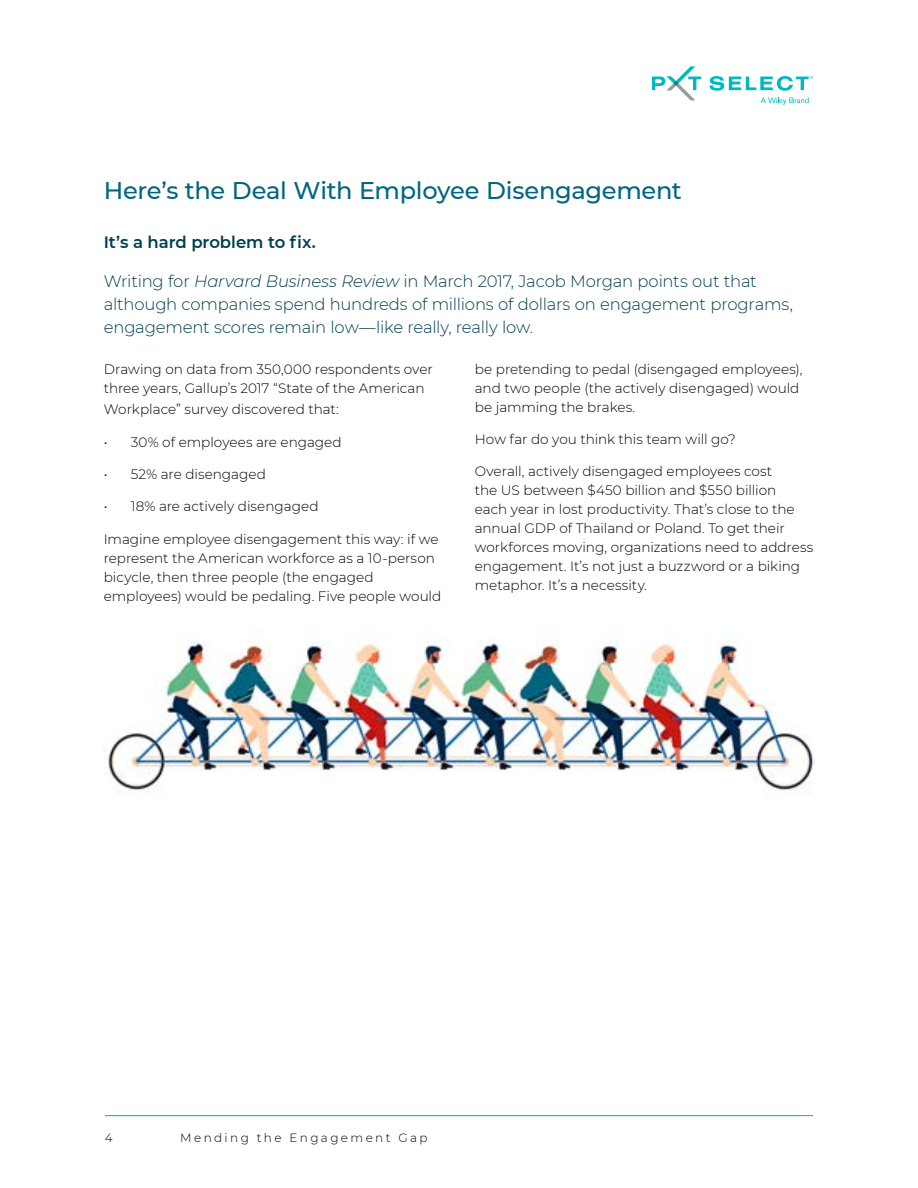
<style>
.page{position:relative;width:918px;height:1188px;background:#fff}
.page>*{position:absolute;margin:0;border:0;box-sizing:border-box;transform-origin:0 0}
.t1{font:500 24.15px "Montserrat";letter-spacing:-.015em;color:#006580}
.t2{font:300 16.5px/23px "Montserrat";letter-spacing:-.01em;color:#003e52}
.t3{font:600 16.5px "Montserrat";letter-spacing:-.005em;color:#003e52}
.t4{font:300 13.65px/18.9px "Montserrat";color:#000}
.t5{font:300 12px "Montserrat";letter-spacing:.2em;color:#000}
.s1{font-style:italic}
</style>
<div class="page">
<hr style="left:105px;top:1115px;width:708px;height:1px;background:#00afb1">
<svg style="left:709px;top:76px;width:104px;height:15px"></svg>
<svg style="left:652px;top:66px;width:49px;height:34px"></svg>
<svg style="left:761px;top:98px;width:48px;height:7px"></svg>
<img style="left:104px;top:639px;width:710px;height:153px">
<h1 class="t1" style="left:104px;top:174px;width:580px">Here’s the Deal With Employee Disengagement</h1>
<p class="t3" style="left:104px;top:230px;width:214px">It’s a hard problem to fix.</p>
<p class="t2" style="left:104px;top:269px;width:691px">Writing for <span class="s1">Harvard Business Review</span> in March 2017, Jacob Morgan points out that although companies spend hundreds of millions of dollars on engagement programs, engagement scores remain low—like really, really low.</p>
<p class="t4" style="left:104px;top:359px;width:331px">Drawing on data from 350,000 respondents over three years, Gallup’s 2017 “State of the American</p>
<p class="t4" style="left:104px;top:400px;width:237px">Workplace” survey discovered that:</p>
<p class="t4" style="left:104px;top:432px;width:240px">• 30% of employees are engaged</p>
<p class="t4" style="left:104px;top:464px;width:164px">• 52% are disengaged</p>
<p class="t4" style="left:104px;top:497px;width:216px">• 18% are actively disengaged</p>
<p class="t4" style="left:104px;top:529px;width:339px">Imagine employee disengagement this way: if we represent the American workforce as a 10-person bicycle, then three people (the engaged employees) would be pedaling. Five people would</p>
<p class="t4" style="left:475px;top:359px;width:329px">be pretending to pedal (disengaged employees), and two people (the actively disengaged) would be jamming the brakes.</p>
<p class="t4" style="left:475px;top:429px;width:263px">How far do you think this team will go?</p>
<p class="t4" style="left:475px;top:462px;width:340px">Overall, actively disengaged employees cost<br>the US between $450 billion and $550 billion<br>each year in lost productivity. That’s close to the annual GDP of Thailand or Poland. To get their workforces moving, organizations need to address engagement. It’s not just a buzzword or a biking metaphor. It’s a necessity.</p>
<p class="t5" style="left:105px;top:1130px;width:9px">4</p>
<p class="t5" style="left:180px;top:1130px;width:249px">Mending the Engagement Gap</p>
</div>
